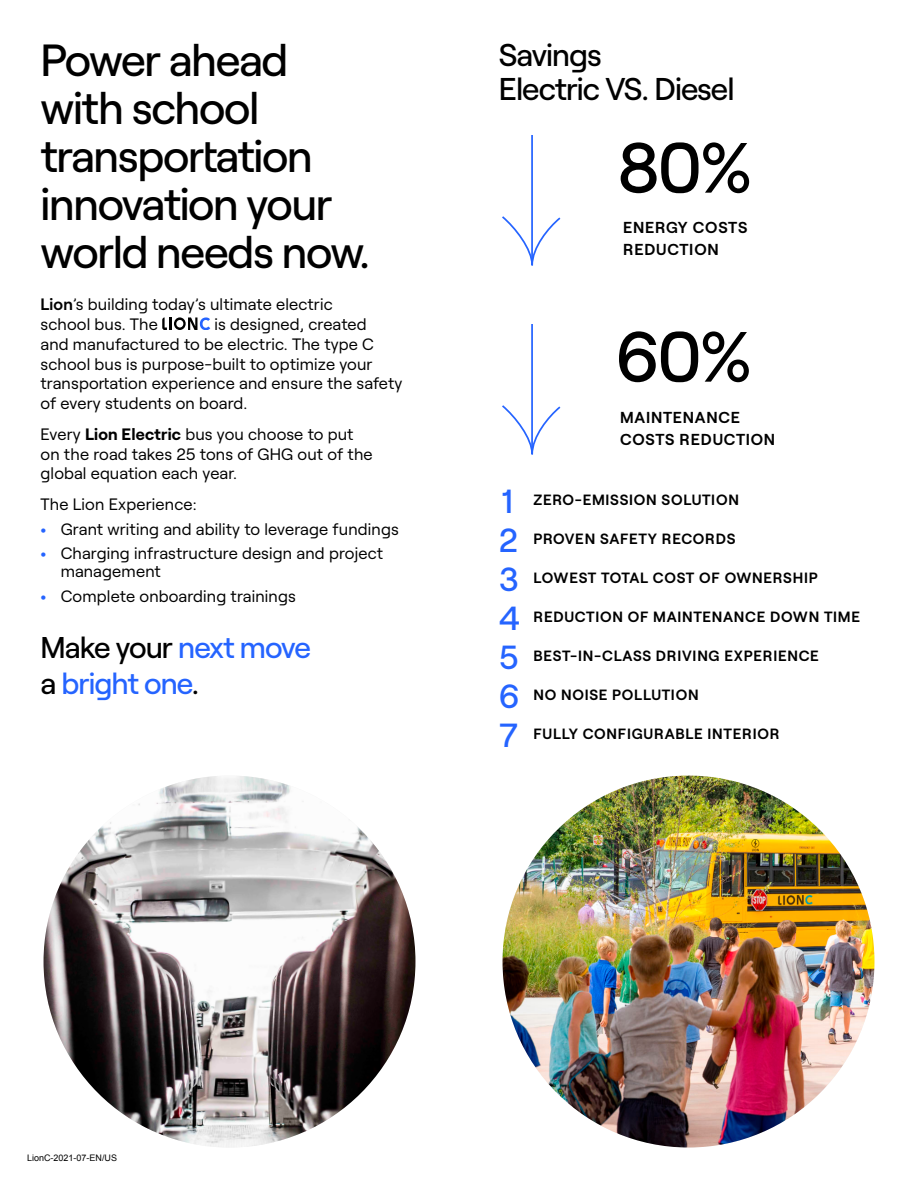
<style>
.page{position:relative;width:918px;height:1188px;background:#fff}
.page>*{position:absolute;margin:0;border:0;box-sizing:border-box;transform-origin:0 0}
.t1{font:500 70.95px "Roobert LE";color:#000}
.t2{font:500 45px/48px "Roobert LE";letter-spacing:-.03em;color:#000}
.t3{font:500 33.45px "Roobert LE";color:#2564ff}
.t4{font:500 31.5px/34.5px "Roobert LE";letter-spacing:-.03em;color:#000}
.t5{font:500 30px/36px "Roobert LE";letter-spacing:-.03em;color:#2564ff}
.t6{font:16.5px/19.8px "Roobert LE";letter-spacing:.01em;color:#000}
.t7{font:600 15.9px/22.2px "Roobert LE";letter-spacing:.05em;color:#000}
.t8{font:600 14.85px "Roobert LE";letter-spacing:.05em;color:#000}
.t9{font:9px "Arial";color:#000}
.s1{font-weight:600}
.s2{font-weight:700}
.s3{color:#2564ff}
.s4{color:#000}
</style>
<div class="page">
<img style="left:503px;top:776px;width:371px;height:372px;border-radius:186px">
<img style="left:44px;top:776px;width:371px;height:372px;border-radius:186px">
<hr style="left:531px;top:135px;width:2px;height:126px;background:#2564ff">
<svg style="left:502px;top:214px;width:59px;height:52px"></svg>
<hr style="left:531px;top:324px;width:2px;height:126px;background:#2564ff">
<svg style="left:502px;top:403px;width:59px;height:52px"></svg>
<svg style="left:162px;top:317px;width:48px;height:13px"></svg>
<h2 class="t2" style="left:40px;top:33px;width:331px">Power ahead with school transportation innovation your world needs now.</h2>
<p class="t6" style="left:40px;top:293px;width:294px"><span class="s1">Lion</span>’s building today’s ultimate electric school bus. The</p>
<p class="t6" style="left:40px;top:313px;width:363px;text-indent:174px">is designed, created<br>and manufactured to be electric. The type C school bus is purpose-built to optimize your transportation experience and ensure the safety of every students on board.</p>
<p class="t6" style="left:40px;top:423px;width:334px">Every <span class="s2">Lion Electric</span> bus you choose to put on the road takes 25 tons of GHG out of the global equation each year.</p>
<p class="t6" style="left:40px;top:493px;width:158px">The Lion Experience:</p>
<p class="t6" style="left:40px;top:518px;width:360px"><span class="s3">•</span> Grant writing and ability to leverage fundings</p>
<p class="t6" style="left:61px;top:543px;width:324px;line-height:18px;text-indent:-20px"><span class="s3">•</span> Charging infrastructure design and project management</p>
<p class="t6" style="left:40px;top:585px;width:257px"><span class="s3">•</span> Complete onboarding trainings</p>
<h3 class="t5" style="left:40px;top:627px;width:272px"><span class="s4">Make your</span> next move <span class="s4">a</span> bright one<span class="s4">.</span></h3>
<h3 class="t4" style="left:499px;top:35px;width:237px">Savings<br>Electric VS. Diesel</h3>
<h1 class="t1" style="left:617px;top:114px;width:137px">80%</h1>
<p class="t7" style="left:623px;top:215px;width:126px">ENERGY COSTS<br>REDUCTION</p>
<h1 class="t1" style="left:615px;top:303px;width:139px">60%</h1>
<p class="t7" style="left:620px;top:405px;width:157px">MAINTENANCE<br>COSTS REDUCTION</p>
<h3 class="t3" style="left:501px;top:475px;width:13px">1</h3>
<p class="t8" style="left:533px;top:488px;width:207px">ZERO-EMISSION SOLUTION</p>
<h3 class="t3" style="left:499px;top:514px;width:20px">2</h3>
<p class="t8" style="left:533px;top:527px;width:204px">PROVEN SAFETY RECORDS</p>
<h3 class="t3" style="left:499px;top:553px;width:22px">3</h3>
<p class="t8" style="left:533px;top:566px;width:286px">LOWEST TOTAL COST OF OWNERSHIP</p>
<h3 class="t3" style="left:499px;top:592px;width:23px">4</h3>
<p class="t8" style="left:533px;top:605px;width:328px">REDUCTION OF MAINTENANCE DOWN TIME</p>
<h3 class="t3" style="left:499px;top:631px;width:22px">5</h3>
<p class="t8" style="left:533px;top:644px;width:287px">BEST-IN-CLASS DRIVING EXPERIENCE</p>
<h3 class="t3" style="left:499px;top:670px;width:22px">6</h3>
<p class="t8" style="left:533px;top:683px;width:167px">NO NOISE POLLUTION</p>
<h3 class="t3" style="left:499px;top:709px;width:20px">7</h3>
<p class="t8" style="left:533px;top:722px;width:248px">FULLY CONFIGURABLE INTERIOR</p>
<p class="t9" style="left:27px;top:1152px;width:92px">LionC-2021-07-EN/US</p>
</div>
